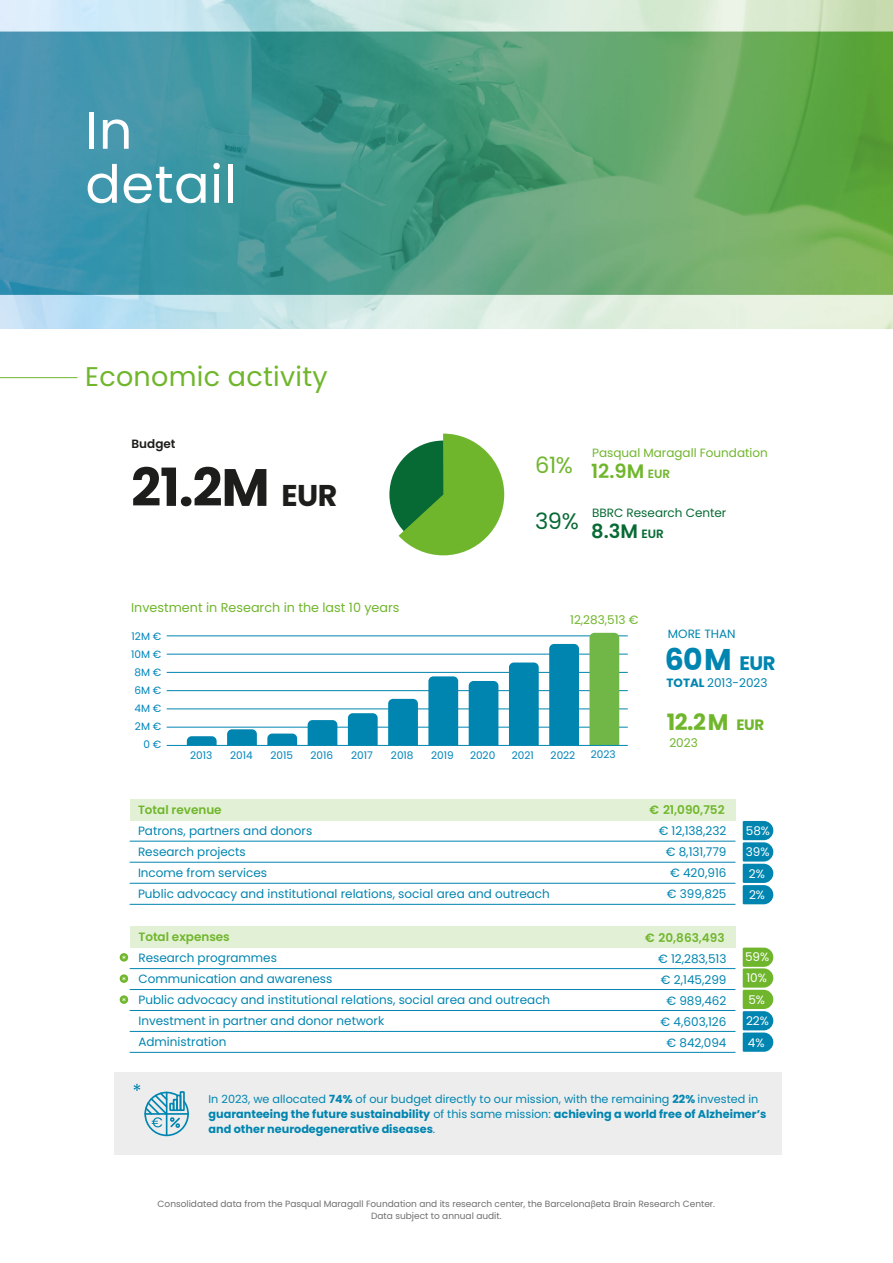
<style>
.page{position:relative;width:893px;height:1263px;background:#fff}
.page>*{position:absolute;margin:0;border:0;box-sizing:border-box;transform-origin:0 0}
.t1{font:700 52.5px "Poppins";color:#1d1d1b}
.t2{font:52.5px/54px "Poppins";letter-spacing:.01em;color:#fff}
.t3{font:700 30px "Poppins";color:#0085b0}
.t4{font:27px "Poppins";letter-spacing:.01em;color:#70b62c}
.t5{font:700 22.5px "Poppins";color:#70b62c}
.t6{font:22.5px "Poppins";color:#70b62c}
.t7{font:22.5px "Poppins";color:#076a34}
.t8{font:600 19.5px "Poppins";color:#70b62c}
.t9{font:600 19.5px "Poppins";color:#076a34}
.t10{font:12.75px "Poppins";color:#70b62c}
.t11{font:12px/21px "Poppins";color:#0085b0;text-align:right}
.t12{font:600 12px "Poppins";color:#70b62c}
.t13{font:12px "Poppins";color:#70b62c}
.t14{font:12px/21.5px "Poppins";color:#fff}
.t15{font:12px "Poppins";color:#076a34}
.t16{font:600 12px "Poppins";color:#1d1d1b}
.t17{font:700 11.25px/15px "Poppins";color:#0085b0}
.t18{font:10.5px/18px "Poppins";color:#0085ba;text-align:right}
.t19{font:9px/12px "Poppins";color:#706f6f;text-align:center}
.s1{font-size:30px}
.s2{font-size:12px}
.s3{font-size:19.5px}
.s4{font-weight:700}
.s5{font-size:15px}
.s6{font-weight:400}
.s7{font-family:"Myriad Pro"}
</style>
<div class="page">
<img style="left:0;top:0;width:893px;height:329px">
<div style="left:130px;top:926px;width:605px;height:21px;background:#e2f0d5"></div>
<div style="left:130px;top:799px;width:605px;height:21px;background:#e2f0d5"></div>
<div style="left:114px;top:1072px;width:667px;height:83px;background:#ededed"></div>
<hr style="left:130px;top:841px;width:605px;height:1px;background:#0085b0">
<hr style="left:130px;top:862px;width:605px;height:1px;background:#0085b0">
<hr style="left:130px;top:883px;width:605px;height:1px;background:#0085b0">
<hr style="left:130px;top:904px;width:605px;height:1px;background:#0085b0">
<hr style="left:130px;top:1052px;width:605px;height:1px;background:#0085b0">
<hr style="left:130px;top:968px;width:605px;height:1px;background:#0085b0">
<hr style="left:130px;top:989px;width:605px;height:1px;background:#0085b0">
<hr style="left:130px;top:1010px;width:605px;height:1px;background:#0085b0">
<hr style="left:130px;top:1031px;width:605px;height:1px;background:#0085b0">
<svg style="left:743px;top:821px;width:30px;height:83px;background:#2295ba"></svg>
<svg style="left:743px;top:947px;width:30px;height:105px;background:#5daf77"></svg>
<div style="left:120px;top:953px;width:8px;height:8px;background:#70b62c;border-radius:4px"></div>
<svg style="left:122px;top:955px;width:4px;height:4px"></svg>
<svg style="left:120px;top:995px;width:8px;height:9px"></svg>
<svg style="left:122px;top:998px;width:4px;height:3px"></svg>
<svg style="left:120px;top:974px;width:8px;height:9px"></svg>
<svg style="left:122px;top:977px;width:4px;height:3px"></svg>
<div style="left:389px;top:441px;width:108px;height:107px;background:#076a34;border-radius:50%"></div>
<svg style="left:399px;top:434px;width:105px;height:121px"></svg>
<hr style="left:167px;top:727px;width:461px;height:1px;background:#0085b0">
<hr style="left:167px;top:709px;width:461px;height:1px;background:#0085b0">
<hr style="left:167px;top:690px;width:461px;height:1px;background:#0085b0">
<hr style="left:167px;top:672px;width:461px;height:1px;background:#0085b0">
<hr style="left:167px;top:654px;width:461px;height:1px;background:#0085b0">
<hr style="left:167px;top:636px;width:461px;height:1px;background:#0085b0">
<svg style="left:187px;top:736px;width:30px;height:9px"></svg>
<svg style="left:227px;top:729px;width:30px;height:16px"></svg>
<svg style="left:267px;top:733px;width:30px;height:12px"></svg>
<svg style="left:308px;top:720px;width:29px;height:25px"></svg>
<svg style="left:348px;top:713px;width:30px;height:32px"></svg>
<svg style="left:388px;top:699px;width:30px;height:46px"></svg>
<div style="left:428px;top:676px;width:30px;height:69px;background:#0085b0"></div>
<div style="left:469px;top:681px;width:29px;height:64px;background:#0085b0"></div>
<div style="left:509px;top:662px;width:30px;height:83px;background:#0085b0"></div>
<div style="left:549px;top:644px;width:30px;height:101px;background:#0085b0"></div>
<div style="left:589px;top:633px;width:30px;height:112px;background:#70b747"></div>
<hr style="left:167px;top:745px;width:461px;height:1px;background:#0085b0">
<svg style="left:134px;top:1084px;width:55px;height:52px"></svg>
<hr style="left:0;top:377px;width:77px;height:1px;background:#70b62c">
<h1 class="t2" style="left:85px;top:104px;width:153px">In detail</h1>
<h3 class="t4" style="left:85px;top:361px;width:244px">Economic activity</h3>
<p class="t16" style="left:132px;top:437px;width:45px">Budget</p>
<h1 class="t1" style="left:131px;top:457px;width:208px">21.2M <span class="s1">EUR</span></h1>
<p class="t10" style="left:131px;top:600px;width:270px">Investment in Research in the last 10 years</p>
<p class="t18" style="left:131px;top:628px;width:32px">12M €<br>10M €<br>8M €<br>6M €<br>4M €<br>2M €<br>0 €</p>
<h3 class="t6" style="left:535px;top:452px;width:39px">61%</h3>
<h3 class="t7" style="left:535px;top:508px;width:45px">39%</h3>
<p class="t13" style="left:592px;top:446px;width:177px">Pasqual Maragall Foundation</p>
<h3 class="t8" style="left:591px;top:460px;width:81px">12.9M <span class="s2">EUR</span></h3>
<p class="t15" style="left:592px;top:506px;width:136px">BBRC Research Center</p>
<h3 class="t9" style="left:591px;top:520px;width:74px">8.3M <span class="s2">EUR</span></h3>
<p class="t13" style="left:570px;top:613px;width:70px">12,283,513 €</p>
<p class="t11" style="left:668px;top:624px;width:69px">MORE THAN</p>
<h2 class="t3" style="left:665px;top:642px;width:112px">60M <span class="s3">EUR</span></h2>
<p class="t11" style="left:666px;top:672px;width:103px"><span class="s4">TOTAL</span> 2013-2023</p>
<h3 class="t5" style="left:667px;top:709px;width:99px">12.2M <span class="s5">EUR</span></h3>
<p class="t13" style="left:669px;top:736px;width:30px">2023</p>
<p class="t18" style="left:190px;top:746px;width:24px">2013</p>
<p class="t18" style="left:230px;top:746px;width:24px">2014</p>
<p class="t18" style="left:270px;top:746px;width:24px">2015</p>
<p class="t18" style="left:311px;top:746px;width:24px">2016</p>
<p class="t18" style="left:351px;top:746px;width:23px">2017</p>
<p class="t18" style="left:391px;top:746px;width:24px">2018</p>
<p class="t18" style="left:431px;top:746px;width:24px">2019</p>
<p class="t18" style="left:470px;top:746px;width:27px">2020</p>
<p class="t18" style="left:512px;top:746px;width:24px">2021</p>
<p class="t18" style="left:551px;top:746px;width:26px">2022</p>
<p class="t18" style="left:591px;top:746px;width:26px">2023</p>
<p class="t12" style="left:138px;top:803px;width:85px">Total revenue</p>
<p class="t11" style="left:138px;top:821px;width:413px;text-align:left">Patrons, partners and donors<br>Research projects<br>Income from services<br>Public advocacy and institutional relations, social area and outreach</p>
<p class="t12" style="left:138px;top:929px;width:93px">Total expenses</p>
<p class="t11" style="left:138px;top:947px;width:413px;text-align:left">Research programmes<br>Communication and awareness<br>Public advocacy and institutional relations, social area and outreach Investment in partner and donor network<br>Administration</p>
<p class="t12" style="left:649px;top:803px;width:77px">€ 21,090,752</p>
<p class="t11" style="left:659px;top:821px;width:69px">€ 12,138,232 € 8,131,779 € 420,916 € 399,825</p>
<p class="t12" style="left:645px;top:931px;width:81px">€ 20,863,493</p>
<p class="t11" style="left:658px;top:948px;width:70px">€ 12,283,513 € 2,145,299 € 989,462 € 4,603,126 € 842,094</p>
<p class="t14" style="left:746px;top:820px;width:26px">58%<br>39%<br>2%<br>2%</p>
<p class="t14" style="left:745px;top:946px;width:26px">59%</p>
<p class="t14" style="left:746px;top:989px;width:24px">5%<br>22%<br>4%</p>
<p class="t14" style="left:746px;top:967px;width:22px">10%</p>
<p class="t17" style="left:209px;top:1091px;width:559px"><span class="s6">In 2023, we allocated</span> 74% <span class="s6">of our budget directly to our mission, with the remaining</span> 22% <span class="s6">invested in </span>guaranteeing the future sustainability <span class="s6">of this same mission:</span> achieving a world free of Alzheimer’s and other neurodegenerative diseases<span class="s6">.</span></p>
<p class="t19" style="left:158px;top:1198px;width:559px">Consolidated data from the Pasqual Maragall Foundation and its research center, the Barcelona<span class="s7">β</span>eta Brain Research Center.<br>Data subject to annual audit.</p>
</div>
